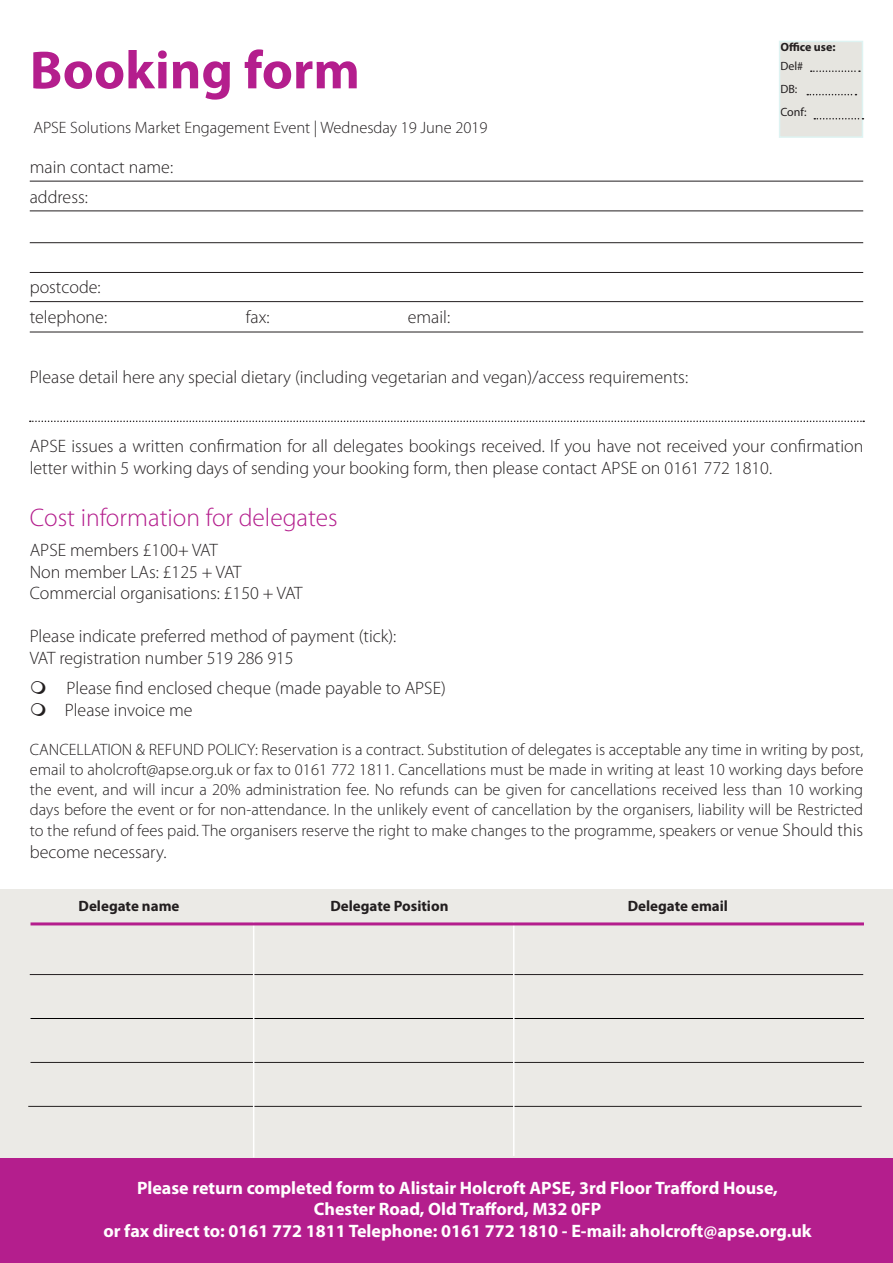
<style>
.page{position:relative;width:893px;height:1263px;background:#fff}
.page>*{position:absolute;margin:0;border:0;box-sizing:border-box;transform-origin:0 0}
.t1{font:700 54px "Myriad Pro";color:#b41e8d}
.t2{font:300 25.5px "Myriad Pro";color:#b41e8d}
.t3{font:300 18px/21.6px "Myriad Pro";color:#231f20}
.t4{font:700 18px "Myriad Pro";color:#fff}
.t5{font:300 16.5px/19.8px "Myriad Pro";color:#231f20;text-align:justify}
.t6{font:700 15px "Myriad Pro";color:#231f20}
.t7{font:12px "Myriad Pro";color:#231f20}
.t8{font:700 12px "Myriad Pro";color:#231f20}
.s1{font-size:18px}
</style>
<div class="page">
<div style="left:0;top:889px;width:893px;height:268px;background:#ebeae6"></div>
<div style="left:1px;top:1158px;width:892px;height:105px;background:#b41e8d"></div>
<hr style="left:30px;top:301px;width:833px;height:1px;background:#231f20">
<hr style="left:30px;top:272px;width:833px;height:1px;background:#231f20">
<hr style="left:30px;top:242px;width:833px;height:1px;background:#231f20">
<hr style="left:30px;top:210px;width:833px;height:1px;background:#231f20">
<hr style="left:30px;top:181px;width:833px;height:1px;background:#231f20">
<hr style="left:30px;top:332px;width:833px;height:1px;background:#231f20">
<svg style="left:30px;top:421px;width:834px;height:1px"></svg>
<hr style="left:28px;top:1106px;width:834px;height:1px;background:#231f20">
<hr style="left:31px;top:1062px;width:833px;height:1px;background:#231f20">
<hr style="left:31px;top:1018px;width:833px;height:1px;background:#000">
<hr style="left:30px;top:974px;width:833px;height:1px;background:#231f20">
<div style="left:780px;top:41px;width:82px;height:96px;background:#e6e5e0"></div>
<div style="left:779px;top:41px;width:84px;height:97px;border:2px solid #def3f2"></div>
<hr style="left:253px;top:922px;width:1px;height:235px;background:#fff">
<hr style="left:513px;top:922px;width:1px;height:234px;background:#fff">
<svg style="left:811px;top:70px;width:49px;height:2px"></svg>
<hr style="left:31px;top:922px;width:833px;height:3px;background:#b41e8d">
<svg style="left:814px;top:118px;width:49px;height:1px"></svg>
<svg style="left:807px;top:94px;width:49px;height:1px"></svg>
<p class="t1" style="left:30px;top:35px;width:332px">Booking form</p>
<p class="t5" style="left:33px;top:118px;width:456px">APSE Solutions Market Engagement Event | Wednesday 19 June 2019</p>
<p class="t3" style="left:30px;top:156px;width:145px">main contact name:</p>
<p class="t3" style="left:30px;top:186px;width:60px">address:</p>
<p class="t3" style="left:30px;top:277px;width:72px">postcode:</p>
<p class="t3" style="left:30px;top:307px;width:79px">telephone:</p>
<p class="t3" style="left:246px;top:307px;width:25px">fax:</p>
<p class="t3" style="left:408px;top:307px;width:44px">email:</p>
<p class="t3" style="left:30px;top:367px;width:660px">Please detail here any special dietary (including vegetarian and vegan)/access requirements:</p>
<p class="t8" style="left:780px;top:39px;width:57px">Office use:</p>
<p class="t7" style="left:780px;top:58px;width:24px">Del#</p>
<p class="t7" style="left:780px;top:81px;width:18px">DB:</p>
<p class="t7" style="left:780px;top:104px;width:28px">Conf:</p>
<p class="t3" style="left:30px;top:436px;width:835px">APSE issues a written confirmation for all delegates bookings received. If you have not received your confirmation letter within 5 working days of sending your booking form, then please contact APSE on 0161 772 1810.</p>
<p class="t2" style="left:30px;top:503px;width:310px">Cost information for delegates</p>
<p class="t3" style="left:30px;top:539px;width:189px">APSE members £100+ VAT</p>
<p class="t3" style="left:30px;top:561px;width:213px">Non member LAs: £125 + VAT</p>
<p class="t3" style="left:30px;top:583px;width:274px">Commercial organisations: £150 + VAT</p>
<p class="t3" style="left:30px;top:626px;width:368px">Please indicate preferred method of payment (tick):</p>
<p class="t3" style="left:30px;top:647px;width:265px">VAT registration number 519 286 915</p>
<p class="t3" style="left:67px;top:678px;width:381px">Please find enclosed cheque (made payable to APSE)</p>
<p class="t3" style="left:65px;top:699px;width:129px">Please invoice me</p>
<p class="t5" style="left:30px;top:740px;width:835px">CANCELLATION &amp; REFUND POLICY: Reservation is a contract. Substitution of delegates is acceptable any time in writing by post, email to aholcroft@apse.org.uk or fax to 0161 772 1811. Cancellations must be made in writing at least 10 working days before the event, and will incur a 20% administration fee. No refunds can be given for cancellations received less than 10 working days before the event or for non-attendance. In the unlikely event of cancellation by the organisers, liability will be Restricted</p>
<p class="t5" style="left:30px;top:821px;width:835px">to the refund of fees paid. The organisers reserve the right to make changes to the programme, speakers or venue <span class="s1">Should this</span></p>
<p class="t3" style="left:30px;top:841px;width:138px">become necessary.</p>
<p class="t6" style="left:79px;top:896px;width:102px">Delegate name</p>
<p class="t6" style="left:330px;top:896px;width:120px">Delegate Position</p>
<p class="t6" style="left:628px;top:896px;width:102px">Delegate email</p>
<p class="t4" style="left:137px;top:1176px;width:642px">Please return completed form to Alistair Holcroft APSE, 3rd Floor Trafford House,</p>
<p class="t4" style="left:314px;top:1197px;width:289px">Chester Road, Old Trafford, M32 0FP</p>
<p class="t4" style="left:103px;top:1219px;width:710px">or fax direct to: 0161 772 1811 Telephone: 0161 772 1810 - E-mail: aholcroft@apse.org.uk</p>
</div>
